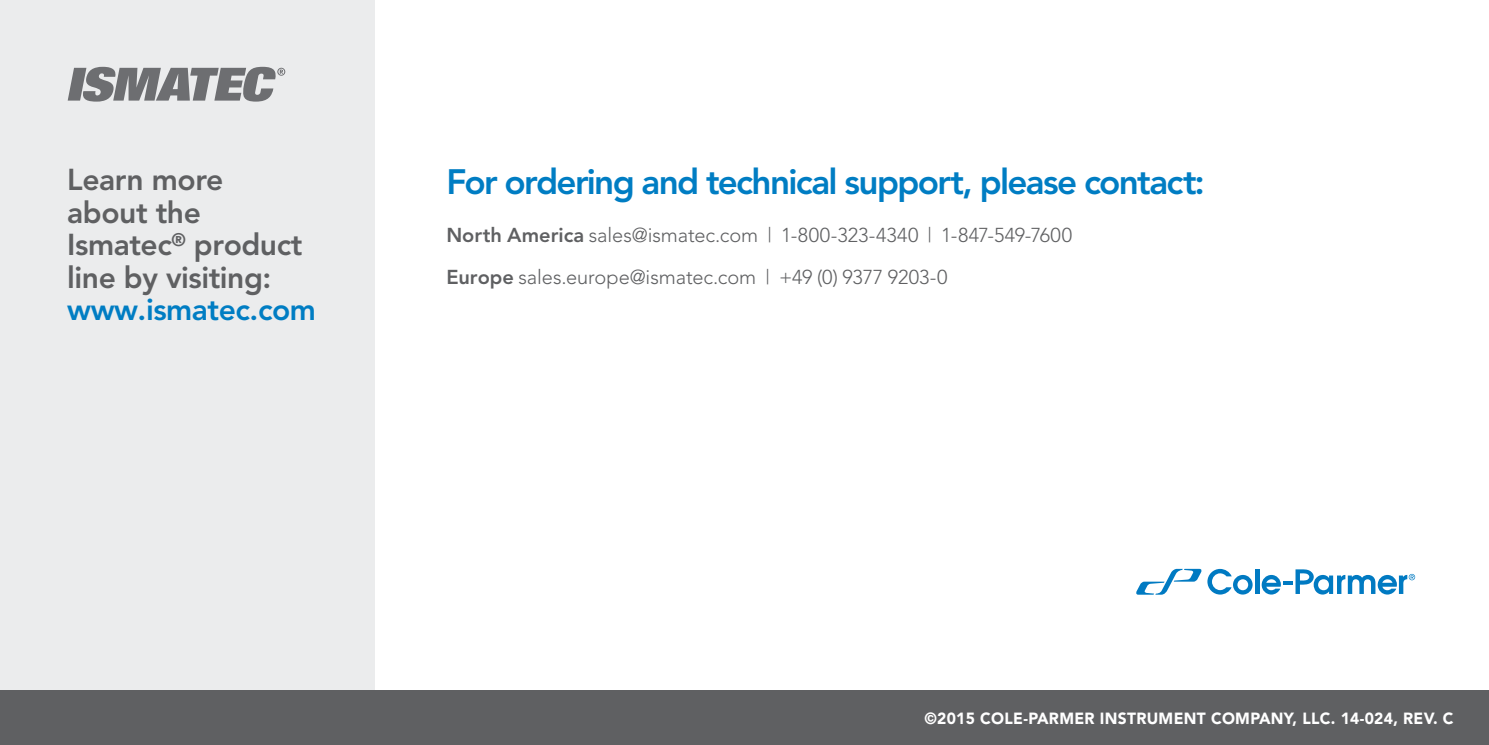
<style>
.page{position:relative;width:1489px;height:745px;background:#fff}
.page>*{position:absolute;margin:0;border:0;box-sizing:border-box;transform-origin:0 0}
.t1{font:800 35px "Avenir";letter-spacing:-.05em;color:#007dc3}
.t2{font:800 30px/32.5px "Avenir";letter-spacing:-.015em;color:#5f6062}
.t3{font:800 30px "Avenir";letter-spacing:-.015em;color:#007dc3}
.t4{font:300 20px/42.5px "Avenir";color:#5f6062}
.t5{font:900 16px "Avenir";letter-spacing:.02em;color:#fff}
.s1{font-weight:800}
</style>
<div class="page">
<div style="left:0;top:0;width:374px;height:744px;background:#ebeced"></div>
<div style="left:0;top:690px;width:1488px;height:54px;background:#5f6062"></div>
<svg style="left:68px;top:67px;width:217px;height:35px"></svg>
<div style="left:1254px;top:569px;width:5px;height:24px;background:#007ac2"></div>
<svg style="left:1261px;top:569px;width:153px;height:25px"></svg>
<svg style="left:1136px;top:568px;width:116px;height:26px"></svg>
<h2 class="t2" style="left:67px;top:163px;width:237px">Learn more about the<br>Ismatec<sup>®</sup> product line by visiting:</h2>
<h2 class="t3" style="left:67px;top:292px;width:250px">www.ismatec.com</h2>
<h1 class="t1" style="left:446px;top:161px;width:760px">For ordering and technical support, please contact:</h1>
<p class="t4" style="left:446px;top:213px;width:627px"><span class="s1">North America</span> sales@ismatec.com | 1-800-323-4340 | 1-847-549-7600<br><span class="s1">Europe</span> sales.europe@ismatec.com | +49 (0) 9377 9203-0</p>
<p class="t5" style="left:924px;top:708px;width:530px">©2015 COLE-PARMER INSTRUMENT COMPANY, LLC. 14-024, REV. C</p>
</div>
